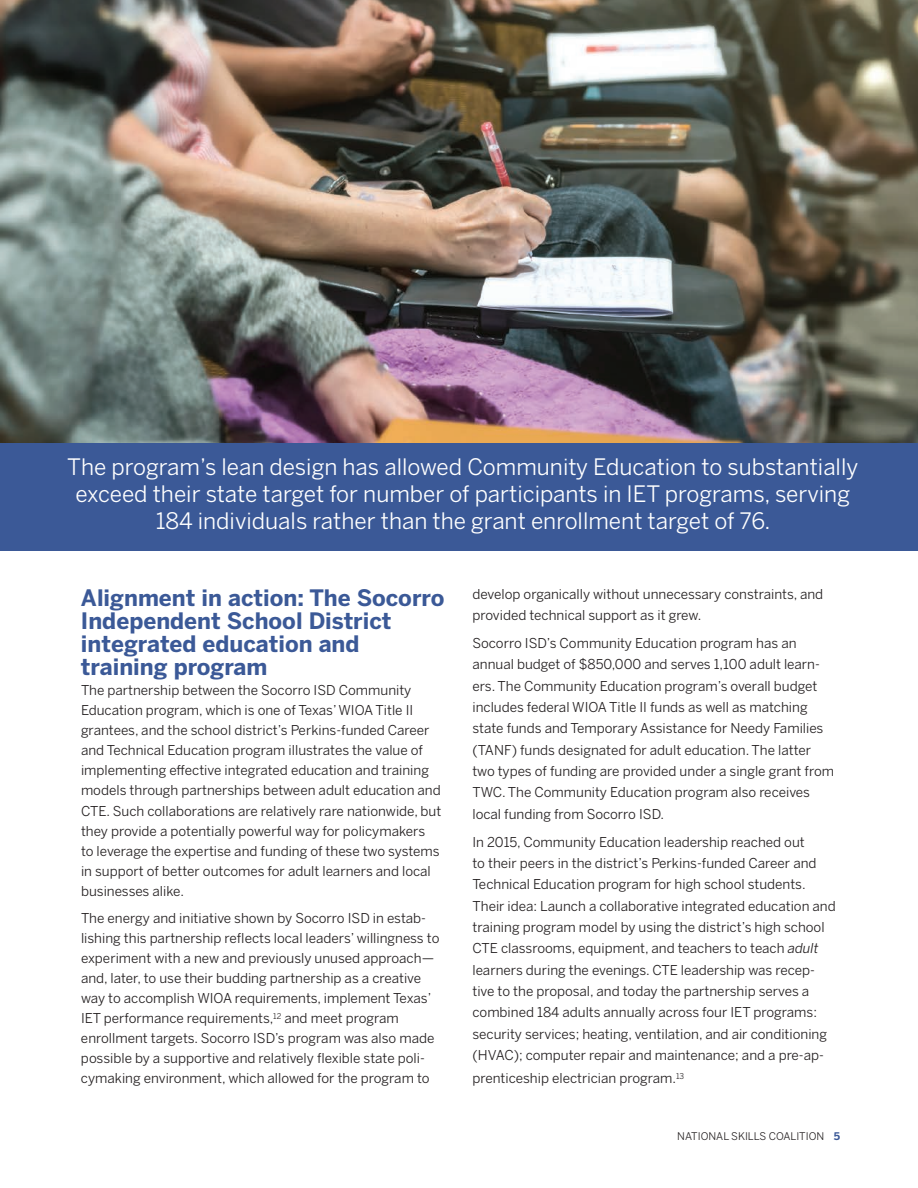
<style>
.page{position:relative;width:918px;height:1188px;background:#fff}
.page>*{position:absolute;margin:0;border:0;box-sizing:border-box;transform-origin:0 0}
.t1{font:22.5px/27px "Benton Sans";color:#fff;text-align:center}
.t2{font:700 22.5px/23.1px "Benton Sans";color:#3b5997}
.t3{font:13.5px/21.3px "Benton Sans";color:#231f20}
.t4{font:10.5px "Benton Sans";color:#231f20}
.s1{font-style:italic}
.s2{font-weight:700;color:#3b5997}
</style>
<div class="page">
<img style="left:0;top:0;width:918px;height:443px">
<div style="left:0;top:443px;width:918px;height:108px;background:#3b5997"></div>
<h1 class="t1" style="left:67px;top:453px;width:793px">The program’s lean design has allowed Community Education to substantially exceed their state target for number of participants in IET programs, serving<br>184 individuals rather than the grant enrollment target of 76.</h1>
<h1 class="t2" style="left:81px;top:586px;width:365px">Alignment in action: The Socorro<br>Independent School District integrated education and training program</h1>
<p class="t3" style="left:81px;top:680px;width:362px;line-height:20.1px">The partnership between the Socorro ISD Community Education program, which is one of Texas’ WIOA Title II grantees, and the school district’s Perkins-funded Career and Technical Education program illustrates the value of implementing effective integrated education and training models through partnerships between adult education and CTE. Such collaborations are relatively rare nationwide, but they provide a potentially powerful way for policymakers<br>to leverage the expertise and funding of these two systems in support of better outcomes for adult learners and local businesses alike.</p>
<p class="t3" style="left:81px;top:908px;width:360px;line-height:20.1px">The energy and initiative shown by Socorro ISD in estab&shy;lishing this partnership reflects local leaders’ willingness to experiment with a new and previously unused approach— and, later, to use their budding partnership as a creative way to accomplish WIOA requirements, implement Texas’ IET performance requirements,<sup>12</sup> and meet program enrollment targets. Socorro ISD’s program was also made possible by a supportive and relatively flexible state poli&shy;cymaking environment, which allowed for the program to</p>
<p class="t3" style="left:472px;top:583px;width:352px">develop organically without unnecessary constraints, and provided technical support as it grew.</p>
<p class="t3" style="left:472px;top:633px;width:363px">Socorro ISD’s Community Education program has an annual budget of $850,000 and serves 1,100 adult learn&shy;ers. The Community Education program’s overall budget includes federal WIOA Title II funds as well as matching state funds and Temporary Assistance for Needy Families (TANF) funds designated for adult education. The latter two types of funding are provided under a single grant from TWC. The Community Education program also receives local funding from Socorro ISD.</p>
<p class="t3" style="left:472px;top:831px;width:365px">In 2015, Community Education leadership reached out<br>to their peers in the district’s Perkins-funded Career and Technical Education program for high school students.<br>Their idea: Launch a collaborative integrated education and training program model by using the district’s high school CTE classrooms, equipment, and teachers to teach <span class="s1">adult </span>learners during the evenings. CTE leadership was recep&shy;tive to the proposal, and today the partnership serves a combined 184 adults annually across four IET programs: security services; heating, ventilation, and air conditioning (HVAC); computer repair and maintenance; and a pre-ap-</p>
<p class="t3" style="left:472px;top:1068px;width:213px">prenticeship electrician program.<sup>13</sup></p>
<p class="t4" style="left:677px;top:1130px;width:164px">NATIONAL SKILLS COALITION <span class="s2">5</span></p>
</div>
